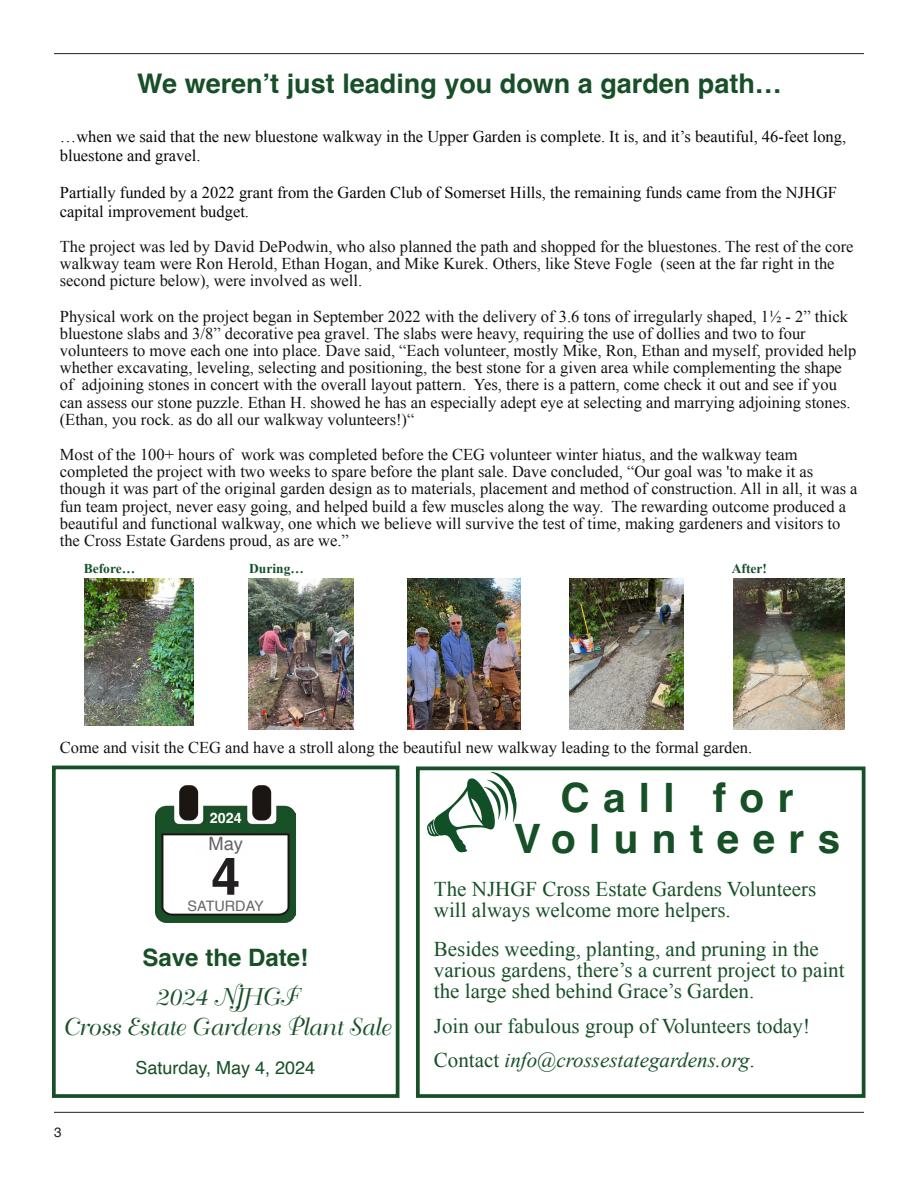
<style>
.page{position:relative;width:918px;height:1188px;background:#fff}
.page>*{position:absolute;margin:0;border:0;box-sizing:border-box;transform-origin:0 0}
.t1{font:700 52.2px "Helvetica";color:#231f20}
.t2{font:700 40.5px/40.5px "Helvetica";letter-spacing:.33em;color:#175026;text-align:center}
.t3{font:700 27px "Helvetica";color:#175028}
.t4{font:24px/30px "Bellevue";color:#175026;text-align:center}
.t5{font:700 24px "Helvetica";color:#175026}
.t6{font:21px/21px "Times New Roman";color:#175026}
.t7{font:21px/34.5px "Times New Roman";color:#175028}
.t8{font:18.3px "Helvetica";color:#656568}
.t9{font:18px "Helvetica";color:#175026}
.t10{font:16.5px/17.2px "Times New Roman";color:#161111}
.t11{font:16.5px/19px "Times New Roman";color:#080704}
.t12{font:14.4px "Helvetica";color:#656568}
.t13{font:700 14.4px "Helvetica";color:#fff}
.t14{font:700 13.5px "Times New Roman";color:#175028}
.t15{font:13.5px "Helvetica";color:#231f20}
.s1{color:#175028}
.s2{font-style:italic}
</style>
<div class="page">
<img style="left:249px;top:578px;width:105px;height:152px">
<img style="left:569px;top:578px;width:114px;height:152px">
<img style="left:408px;top:578px;width:112px;height:152px">
<img style="left:733px;top:578px;width:111px;height:152px">
<img style="left:84px;top:578px;width:109px;height:148px">
<div style="left:416px;top:766px;width:450px;height:332px;border:4px solid #175026"></div>
<div style="left:52px;top:766px;width:347px;height:332px;border:4px solid #175026"></div>
<hr style="left:54px;top:1112px;width:810px;height:1px;background:#231f20">
<hr style="left:54px;top:53px;width:810px;height:1px;background:#231f20">
<svg style="left:427px;top:772px;width:90px;height:80px"></svg>
<img style="left:156px;top:786px;width:140px;height:137px">
<h3 class="t3" style="left:137px;top:73px;width:646px">We weren’t just leading you down a garden path…</h3>
<p class="t11" style="left:60px;top:128px;width:788px">…when we said that the new bluestone walkway in the Upper Garden is complete. It is, and it’s beautiful, 46-feet long, bluestone and gravel.</p>
<p class="t11" style="left:60px;top:184px;width:779px">Partially funded by a 2022 grant from the Garden Club of Somerset Hills, the remaining funds came from the NJHGF capital improvement budget.</p>
<p class="t10" style="left:60px;top:239px;width:795px">The project was led by David DePodwin, who also planned the path and shopped for the bluestones. The rest of the core walkway team were Ron Herold, Ethan Hogan, and Mike Kurek. Others, like Steve Fogle (seen at the far right in the second picture below), were involved as well.</p>
<p class="t10" style="left:60px;top:309px;width:798px">Physical work on the project began in September 2022 with the delivery of 3.6 tons of irregularly shaped, 1½ - 2” thick bluestone slabs and 3/8” decorative pea gravel. The slabs were heavy, requiring the use of dollies and two to four volunteers to move each one into place. Dave said, “Each volunteer, mostly Mike, Ron, Ethan and myself, provided help whether excavating, leveling, selecting and positioning, the best stone for a given area while complementing the shape of adjoining stones in concert with the overall layout pattern. Yes, there is a pattern, come check it out and see if you can assess our stone puzzle. Ethan H. showed he has an especially adept eye at selecting and marrying adjoining stones. (Ethan, you rock. as do all our walkway volunteers!)“</p>
<p class="t10" style="left:60px;top:447px;width:799px">Most of the 100+ hours of work was completed before the CEG volunteer winter hiatus, and the walkway team completed the project with two weeks to spare before the plant sale. Dave concluded, “Our goal was 'to make it as though it was part of the original garden design as to materials, placement and method of construction. All in all, it was a fun team project, never easy going, and helped build a few muscles along the way. The rewarding outcome produced a beautiful and functional walkway, one which we believe will survive the test of time, making gardeners and visitors to the Cross Estate Gardens proud, as are we.”</p>
<p class="t14" style="left:84px;top:564px;width:53px">Before…</p>
<p class="t14" style="left:249px;top:564px;width:56px">During…</p>
<p class="t14" style="left:732px;top:564px;width:37px">After!</p>
<p class="t10" style="left:60px;top:741px;width:694px">Come and visit the CEG and have a stroll along the beautiful new walkway leading to the formal garden.</p>
<p class="t13" style="left:210px;top:813px;width:33px">2024</p>
<p class="t8" style="left:208px;top:837px;width:36px">May</p>
<h1 class="t1" style="left:211px;top:856px;width:31px">4</h1>
<p class="t12" style="left:188px;top:900px;width:78px">SATURDAY</p>
<h3 class="t5" style="left:143px;top:948px;width:167px">Save the Date!</h3>
<h3 class="t4" style="left:61px;top:985px;width:329px">2024 NJHGF<br>Cross Estate Gardens Plant Sale</h3>
<p class="t9" style="left:135px;top:1061px;width:181px">Saturday, May 4, 2024</p>
<p class="t15" style="left:54px;top:1127px;width:9px">3</p>
<h2 class="t2" style="left:514px;top:780px;width:328px">Call for<br>Volunteers</h2>
<p class="t6" style="left:434px;top:880px;width:384px">The NJHGF Cross Estate Gardens Volunteers will always welcome more helpers.</p>
<p class="t6" style="left:434px;top:940px;width:412px">Besides weeding, planting, and pruning in the various gardens, there’s a current project to paint the large shed behind Grace’s <span class="s1">Garden.</span></p>
<p class="t7" style="left:434px;top:1010px;width:378px">Join our fabulous group of Volunteers today!<br>Contact <span class="s2">info@crossestategardens.org</span>.</p>
</div>
